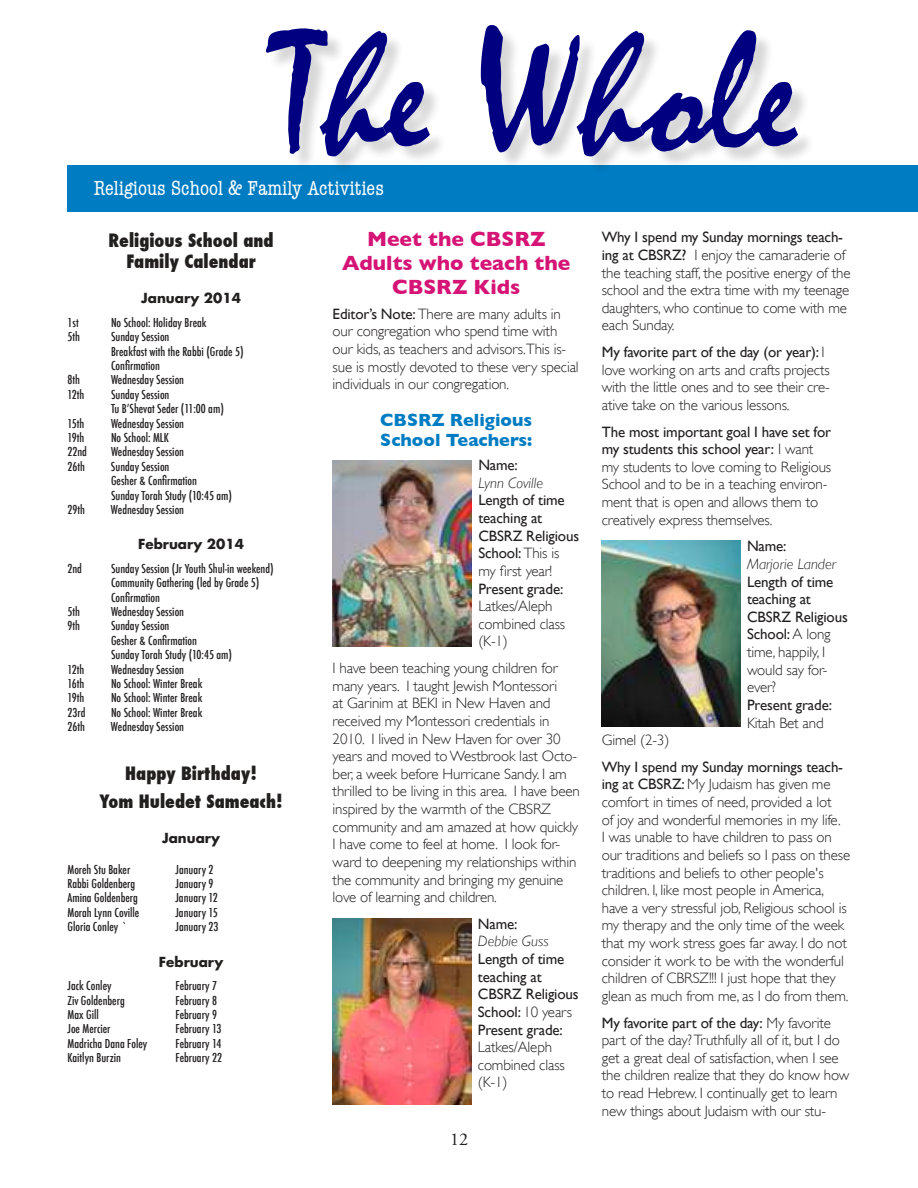
<style>
.page{position:relative;width:918px;height:1188px;background:#fff}
.page>*{position:absolute;margin:0;border:0;box-sizing:border-box;transform-origin:0 0}
.t1{font:177px "Mistral";color:#000080}
.t2{font:700 21px/24px "Gill Sans";color:#d51476;text-align:center}
.t3{font:condensed 21px "American Typewriter";color:#fff}
.t4{font:800 condensed 18px/21px "Futura";color:#221f1f;text-align:center}
.t5{font:700 18px/19.5px "Gill Sans";color:#007cc2}
.t6{font:18px "Adobe Garamond Pro";color:#221f1f}
.t7{font:300 15px/17.7px "Gill Sans";letter-spacing:-.01em;color:#221f1f}
.t8{font:15px/17.7px "Gill Sans";letter-spacing:-.01em;color:#221f1f}
.t9{font:italic 300 15px "Gill Sans";color:#221f1f}
.t10{font:700 13.5px "Futura";color:#221f1f}
.t11{font:500 condensed 12px/14.4px "Futura";color:#221f1f}
.s1{font-weight:400}
.s2{font-weight:300}
</style>
<div class="page">
<div style="left:68px;top:165px;width:850px;height:47px;background:#007cc2"></div>
<div style="left:268px;top:27px;width:650px;height:187px;background:#221f1f;opacity:.18"></div>
<img style="left:602px;top:541px;width:138px;height:185px">
<img style="left:332px;top:460px;width:140px;height:187px">
<img style="left:333px;top:919px;width:138px;height:186px">
<h1 class="t1" style="left:273px;top:20px;width:526px">The Whole</h1>
<h2 class="t3" style="left:94px;top:179px;width:292px">Religious School &amp; Family Activities</h2>
<p class="t4" style="left:109px;top:231px;width:166px">Religious School and<br>Family Calendar</p>
<p class="t10" style="left:141px;top:292px;width:101px">January 2014</p>
<p class="t11" style="left:68px;top:315px;width:13px">1st</p>
<p class="t11" style="left:111px;top:315px;width:97px">No School: Holiday Break</p>
<p class="t11" style="left:68px;top:330px;width:14px">5th</p>
<p class="t11" style="left:111px;top:330px;width:134px">Sunday Session<br>Breakfast with the Rabbi (Grade 5)<br>Confirmation</p>
<p class="t11" style="left:68px;top:373px;width:14px">8th</p>
<p class="t11" style="left:111px;top:373px;width:75px">Wednesday Session</p>
<p class="t11" style="left:68px;top:387px;width:18px">12th</p>
<p class="t11" style="left:111px;top:387px;width:114px">Sunday Session<br>Tu B’Shevat Seder (11:00 am)</p>
<p class="t11" style="left:68px;top:416px;width:18px">15th</p>
<p class="t11" style="left:111px;top:416px;width:75px">Wednesday Session</p>
<p class="t11" style="left:68px;top:430px;width:18px">19th</p>
<p class="t11" style="left:111px;top:430px;width:59px">No School: MLK</p>
<p class="t11" style="left:68px;top:445px;width:21px">22nd</p>
<p class="t11" style="left:111px;top:445px;width:75px">Wednesday Session</p>
<p class="t11" style="left:68px;top:459px;width:19px">26th</p>
<p class="t11" style="left:111px;top:459px;width:123px">Sunday Session<br>Gesher &amp; Confirmation<br>Sunday Torah Study (10:45 am)</p>
<p class="t11" style="left:68px;top:502px;width:19px">29th</p>
<p class="t11" style="left:111px;top:502px;width:75px">Wednesday Session</p>
<p class="t10" style="left:138px;top:538px;width:107px">February 2014</p>
<p class="t11" style="left:68px;top:561px;width:16px">2nd</p>
<p class="t11" style="left:111px;top:561px;width:164px">Sunday Session (Jr Youth Shul-in weekend)<br>Community Gathering (led by Grade 5)<br>Confirmation</p>
<p class="t11" style="left:68px;top:605px;width:14px">5th</p>
<p class="t11" style="left:111px;top:605px;width:75px">Wednesday Session</p>
<p class="t11" style="left:68px;top:619px;width:14px">9th</p>
<p class="t11" style="left:111px;top:619px;width:123px">Sunday Session<br>Gesher &amp; Confirmation<br>Sunday Torah Study (10:45 am)</p>
<p class="t11" style="left:68px;top:662px;width:18px">12th</p>
<p class="t11" style="left:111px;top:662px;width:75px">Wednesday Session</p>
<p class="t11" style="left:68px;top:677px;width:18px">16th</p>
<p class="t11" style="left:111px;top:677px;width:93px">No School: Winter Break</p>
<p class="t11" style="left:68px;top:691px;width:18px">19th</p>
<p class="t11" style="left:111px;top:691px;width:93px">No School: Winter Break</p>
<p class="t11" style="left:68px;top:705px;width:19px">23rd</p>
<p class="t11" style="left:111px;top:705px;width:93px">No School: Winter Break</p>
<p class="t11" style="left:68px;top:720px;width:19px">26th</p>
<p class="t11" style="left:111px;top:720px;width:75px">Wednesday Session</p>
<p class="t4" style="left:99px;top:761px;width:185px;line-height:27.8px">Happy Birthday!<br>Yom Huledet Sameach!</p>
<p class="t10" style="left:162px;top:832px;width:60px">January</p>
<p class="t11" style="left:68px;top:862px;width:64px">Moreh Stu Baker</p>
<p class="t11" style="left:176px;top:862px;width:40px">January 2</p>
<p class="t11" style="left:68px;top:876px;width:69px">Rabbi Goldenberg</p>
<p class="t11" style="left:176px;top:876px;width:40px">January 9</p>
<p class="t11" style="left:68px;top:891px;width:72px">Amina Goldenberg</p>
<p class="t11" style="left:175px;top:891px;width:44px">January 12</p>
<p class="t11" style="left:68px;top:905px;width:73px">Morah Lynn Coville</p>
<p class="t11" style="left:175px;top:905px;width:44px">January 15</p>
<p class="t11" style="left:68px;top:920px;width:62px">Gloria Conley `</p>
<p class="t11" style="left:176px;top:920px;width:45px">January 23</p>
<p class="t10" style="left:159px;top:956px;width:66px">February</p>
<p class="t11" style="left:68px;top:979px;width:46px">Jack Conley</p>
<p class="t11" style="left:176px;top:979px;width:43px">February 7</p>
<p class="t11" style="left:68px;top:993px;width:59px">Ziv Goldenberg</p>
<p class="t11" style="left:176px;top:993px;width:43px">February 8</p>
<p class="t11" style="left:68px;top:1007px;width:33px">Max Gill</p>
<p class="t11" style="left:175px;top:1007px;width:43px">February 9</p>
<p class="t11" style="left:68px;top:1022px;width:44px">Joe Mercier</p>
<p class="t11" style="left:176px;top:1022px;width:47px">February 13</p>
<p class="t11" style="left:68px;top:1036px;width:81px">Madricha Dana Foley</p>
<p class="t11" style="left:175px;top:1036px;width:47px">February 14</p>
<p class="t11" style="left:68px;top:1051px;width:55px">Kaitlyn Burzin</p>
<p class="t11" style="left:175px;top:1051px;width:48px">February 22</p>
<h2 class="t2" style="left:342px;top:229px;width:230px">Meet the CBSRZ<br>Adults who teach the<br>CBSRZ Kids</h2>
<p class="t7" style="left:333px;top:306px;width:248px"><span class="s1">Editor’s Note:</span> There are many adults in our congregation who spend time with our kids, as teachers and advisors.This is&shy;sue is mostly devoted to these very special individuals in our congregation.</p>
<p class="t5" style="left:380px;top:412px;width:154px">CBSRZ Religious<br>School Teachers:</p>
<p class="t8" style="left:478px;top:457px;width:41px">Name:</p>
<p class="t9" style="left:478px;top:477px;width:66px">Lynn Coville</p>
<p class="t8" style="left:478px;top:493px;width:102px">Length of time teaching at<br>CBSRZ Religious<br>School: <span class="s2">This is my first year!</span></p>
<p class="t8" style="left:478px;top:581px;width:87px">Present grade:</p>
<p class="t7" style="left:478px;top:598px;width:88px">Latkes/Aleph combined class (K-1)</p>
<p class="t7" style="left:333px;top:660px;width:249px">I have been teaching young children for many years. I taught Jewish Montessori<br>at Garinim at BEKI in New Haven and received my Montessori credentials in 2010. I lived in New Haven for over 30 years and moved to Westbrook last Octo&shy;ber, a week before Hurricane Sandy. I am thrilled to be living in this area. I have been inspired by the warmth of the CBSRZ community and am amazed at how quickly I have come to feel at home. I look for&shy;ward to deepening my relationships within the community and bringing my genuine love of learning and children.</p>
<p class="t8" style="left:478px;top:916px;width:41px">Name:</p>
<p class="t9" style="left:478px;top:935px;width:72px">Debbie Guss</p>
<p class="t8" style="left:478px;top:951px;width:102px">Length of time teaching at<br>CBSRZ Religious<br>School: <span class="s2">10 years<br></span>Present grade:</p>
<p class="t7" style="left:478px;top:1039px;width:88px">Latkes/Aleph combined class (K-1)</p>
<p class="t6" style="left:450px;top:1128px;width:19px">12</p>
<p class="t7" style="left:602px;top:230px;width:250px"><span class="s1">Why I spend my Sunday mornings teach&shy;ing at CBSRZ?</span> I enjoy the camaraderie of the teaching staff, the positive energy of the school and the extra time with my teenage daughters, who continue to come with me each Sunday.</p>
<p class="t7" style="left:602px;top:344px;width:230px"><span class="s1">My favorite part of the day (or year):</span> I love working on arts and crafts projects with the little ones and to see their cre&shy;ative take on the various lessons.</p>
<p class="t7" style="left:602px;top:424px;width:231px"><span class="s1">The most important goal I have set for my students this school year:</span> I want my students to love coming to Religious School and to be in a teaching environ&shy;ment that is open and allows them to creatively express themselves.</p>
<p class="t8" style="left:747px;top:539px;width:41px">Name:</p>
<p class="t9" style="left:747px;top:558px;width:90px">Marjorie Lander</p>
<p class="t8" style="left:747px;top:574px;width:102px">Length of time teaching at<br>CBSRZ Religious<br>School: <span class="s2">A long time, happily, I would say for&shy;ever?</span></p>
<p class="t8" style="left:747px;top:697px;width:87px">Present grade:</p>
<p class="t7" style="left:747px;top:715px;width:78px">Kitah Bet and</p>
<p class="t7" style="left:602px;top:732px;width:69px">Gimel (2-3)</p>
<p class="t7" style="left:602px;top:759px;width:250px"><span class="s1">Why I spend my Sunday mornings teach&shy;ing at CBSRZ:</span> My Judaism has given me comfort in times of need, provided a lot<br>of joy and wonderful memories in my life.<br>I was unable to have children to pass on our traditions and beliefs so I pass on these traditions and beliefs to other people's children. I, like most people in America, have a very stressful job, Religious school is my therapy and the only time of the week that my work stress goes far away. I do not consider it work to be with the wonderful children of CBRSZ!!! I just hope that they glean as much from me, as I do from them.</p>
<p class="t7" style="left:602px;top:1015px;width:249px"><span class="s1">My favorite part of the day:</span> My favorite part of the day? Truthfully all of it, but I do get a great deal of satisfaction, when I see the children realize that they do know how to read Hebrew. I continually get to learn new things about Judaism with our stu-</p>
</div>
